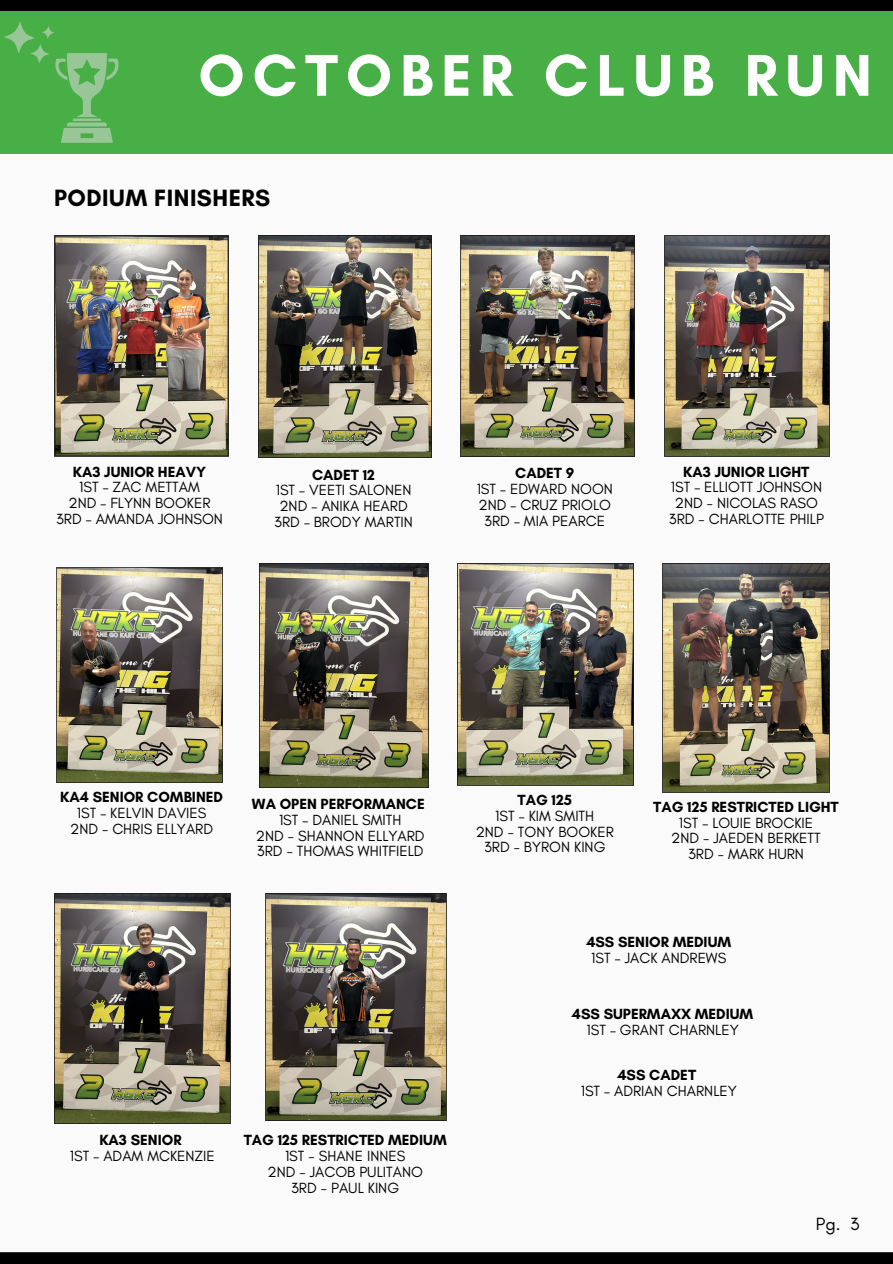
<style>
.page{position:relative;width:893px;height:1264px;background:#fff}
.page>*{position:absolute;margin:0;border:0;box-sizing:border-box;transform-origin:0 0}
.t1{font:700 60px "Glacial Indifference";letter-spacing:.13em;color:#fff}
.t2{font:700 24px "Glacial Indifference";letter-spacing:.02em;color:#000}
.t3{font:18px "Glacial Indifference";color:#000}
.t4{font:15px "Glacial Indifference";color:#000}
.t5{font:700 15px "Glacial Indifference";color:#000}
</style>
<div class="page">
<div style="left:0;top:0;width:892px;height:1263px;background:#f9faf9"></div>
<div style="left:0;top:1252px;width:892px;height:11px;background:#000"></div>
<div style="left:0;top:0;width:892px;height:11px;background:#000"></div>
<div style="left:0;top:11px;width:892px;height:143px;background:#47af46"></div>
<svg style="left:4px;top:22px;width:115px;height:121px"></svg>
<img style="left:54px;top:236px;width:175px;height:220px">
<img style="left:259px;top:236px;width:172px;height:221px">
<img style="left:461px;top:236px;width:173px;height:220px">
<img style="left:664px;top:236px;width:165px;height:220px">
<img style="left:56px;top:567px;width:167px;height:215px">
<img style="left:260px;top:563px;width:168px;height:224px">
<img style="left:458px;top:563px;width:175px;height:222px">
<img style="left:662px;top:563px;width:167px;height:229px">
<img style="left:54px;top:893px;width:177px;height:230px">
<img style="left:266px;top:893px;width:181px;height:227px">
<p class="t1" style="left:198px;top:39px;width:675px">OCTOBER CLUB RUN</p>
<p class="t2" style="left:54px;top:183px;width:218px">PODIUM FINISHERS</p>
<p class="t5" style="left:73px;top:462px;width:135px">KA3 JUNIOR HEAVY</p>
<p class="t4" style="left:79px;top:478px;width:122px">1ST – ZAC METTAM</p>
<p class="t4" style="left:68px;top:494px;width:143px">2ND – FLYNN BOOKER</p>
<p class="t4" style="left:56px;top:509px;width:168px">3RD – AMANDA JOHNSON</p>
<p class="t5" style="left:312px;top:465px;width:64px">CADET 12</p>
<p class="t4" style="left:276px;top:481px;width:137px">1ST – VEETI SALONEN</p>
<p class="t4" style="left:279px;top:497px;width:130px">2ND – ANIKA HEARD</p>
<p class="t4" style="left:274px;top:512px;width:140px">3RD – BRODY MARTIN</p>
<p class="t5" style="left:515px;top:464px;width:61px">CADET 9</p>
<p class="t4" style="left:476px;top:480px;width:138px">1ST – EDWARD NOON</p>
<p class="t4" style="left:478px;top:495px;width:134px">2ND – CRUZ PRIOLO</p>
<p class="t4" style="left:484px;top:511px;width:122px">3RD – MIA PEARCE</p>
<p class="t5" style="left:683px;top:462px;width:128px">KA3 JUNIOR LIGHT</p>
<p class="t4" style="left:670px;top:478px;width:153px">1ST – ELLIOTT JOHNSON</p>
<p class="t4" style="left:674px;top:494px;width:145px">2ND - NICOLAS RASO</p>
<p class="t4" style="left:668px;top:509px;width:156px">3RD - CHARLOTTE PHILP</p>
<p class="t5" style="left:60px;top:788px;width:164px">KA4 SENIOR COMBINED</p>
<p class="t4" style="left:77px;top:803px;width:131px">1ST – KELVIN DAVIES</p>
<p class="t4" style="left:70px;top:819px;width:144px">2ND - CHRIS ELLYARD</p>
<p class="t5" style="left:252px;top:794px;width:174px">WA OPEN PERFORMANCE</p>
<p class="t4" style="left:279px;top:810px;width:124px">1ST – DANIEL SMITH</p>
<p class="t4" style="left:256px;top:826px;width:170px">2ND - SHANNON ELLYARD</p>
<p class="t4" style="left:257px;top:842px;width:168px">3RD - THOMAS WHITFIELD</p>
<p class="t5" style="left:517px;top:791px;width:56px">TAG 125</p>
<p class="t4" style="left:495px;top:806px;width:100px">1ST – KIM SMITH</p>
<p class="t4" style="left:475px;top:822px;width:140px">2ND - TONY BOOKER</p>
<p class="t4" style="left:484px;top:838px;width:123px">3RD - BYRON KING</p>
<p class="t5" style="left:653px;top:797px;width:187px">TAG 125 RESTRICTED LIGHT</p>
<p class="t4" style="left:678px;top:813px;width:136px">1ST – LOUIE BROCKIE</p>
<p class="t4" style="left:671px;top:829px;width:151px">2ND - JAEDEN BERKETT</p>
<p class="t4" style="left:688px;top:845px;width:117px">3RD - MARK HURN</p>
<p class="t5" style="left:99px;top:1131px;width:84px">KA3 SENIOR</p>
<p class="t4" style="left:70px;top:1146px;width:146px">1ST – ADAM MCKENZIE</p>
<p class="t5" style="left:244px;top:1131px;width:204px">TAG 125 RESTRICTED MEDIUM</p>
<p class="t4" style="left:285px;top:1146px;width:122px">1ST - SHANE INNES</p>
<p class="t4" style="left:267px;top:1162px;width:157px">2ND - JACOB PULITANO</p>
<p class="t4" style="left:291px;top:1178px;width:109px">3RD - PAUL KING</p>
<p class="t5" style="left:586px;top:933px;width:146px">4SS SENIOR MEDIUM</p>
<p class="t4" style="left:591px;top:948px;width:137px">1ST – JACK ANDREWS</p>
<p class="t5" style="left:572px;top:1004px;width:183px">4SS SUPERMAXX MEDIUM</p>
<p class="t4" style="left:586px;top:1020px;width:154px">1ST – GRANT CHARNLEY</p>
<p class="t5" style="left:617px;top:1065px;width:80px">4SS CADET</p>
<p class="t4" style="left:580px;top:1081px;width:158px">1ST – ADRIAN CHARNLEY</p>
<p class="t3" style="left:815px;top:1212px;width:45px">Pg. 3</p>
</div>
